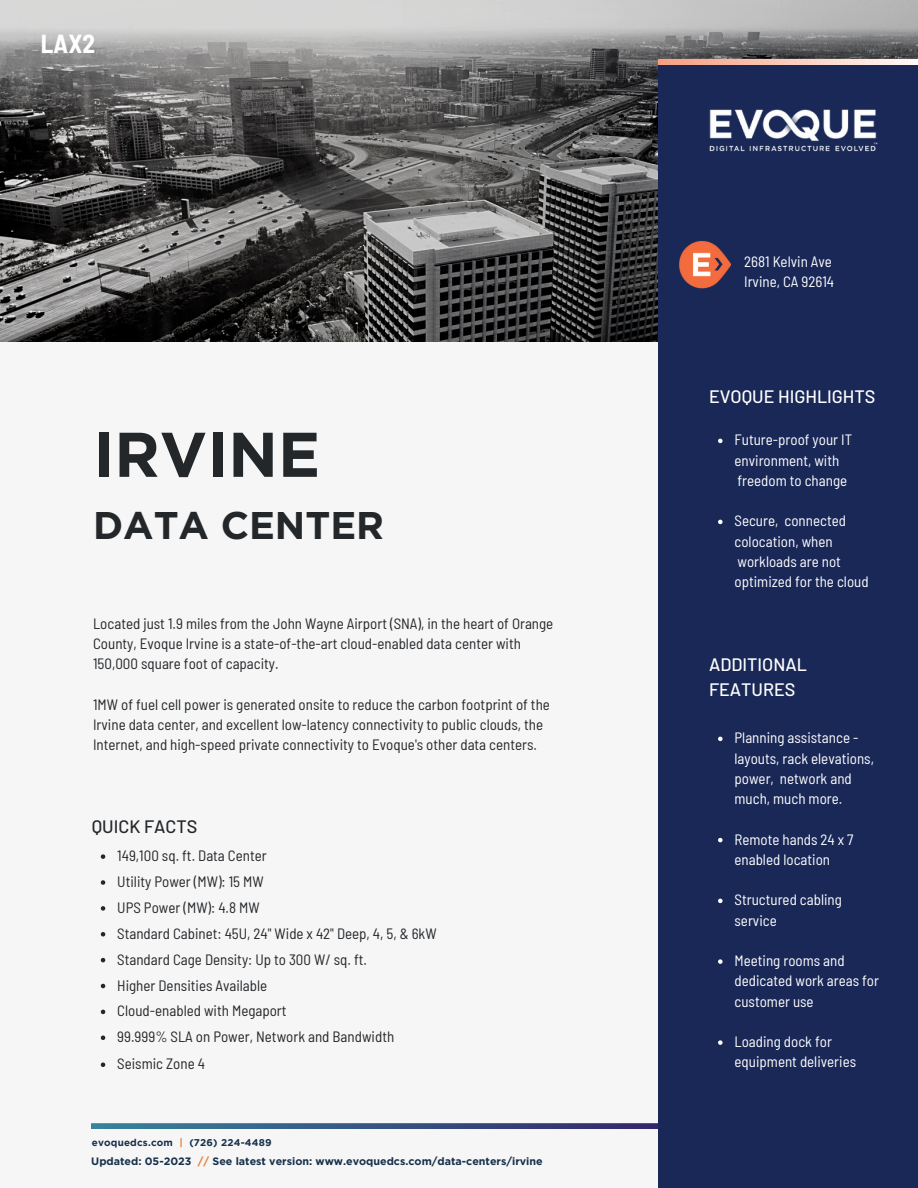
<style>
.page{position:relative;width:918px;height:1188px;background:#fff}
.page>*{position:absolute;margin:0;border:0;box-sizing:border-box;transform-origin:0 0}
.t1{font:700 63px "Gotham";color:#24272a}
.t2{font:700 38.55px "Gotham";color:#24272a}
.t3{font:700 semi-condensed 25.5px "Barlow";color:#fff}
.t4{font:500 18px/24.8px "Barlow";color:#fff}
.t5{font:500 18px "Barlow";color:#24272a}
.t6{font:semi-condensed 15px/20.2px "Barlow";color:#24272a}
.t7{font:semi-condensed 15px/20.2px "Barlow";color:#fff}
.t8{font:700 10.65px "Gotham";color:#16304b}
.t9{font:700 9.9px "Gotham";letter-spacing:.02em;color:#16304b}
.s1{color:#e47e3d}
</style>
<div class="page">
<img style="left:0;top:0;width:918px;height:342px">
<div style="left:0;top:342px;width:918px;height:846px;background:#f6f6f6"></div>
<svg style="left:91px;top:1123px;width:567px;height:6px;background:#3c5987"></svg>
<div style="left:658px;top:64px;width:260px;height:1124px;background:#192857"></div>
<img style="left:709px;top:109px;width:169px;height:43px">
<svg style="left:658px;top:59px;width:260px;height:5px"></svg>
<img style="left:680px;top:241px;width:51px;height:48px">
<svg style="left:718px;top:737px;width:5px;height:4px"></svg>
<svg style="left:718px;top:838px;width:5px;height:4px"></svg>
<svg style="left:718px;top:899px;width:5px;height:4px"></svg>
<svg style="left:718px;top:959px;width:5px;height:5px"></svg>
<svg style="left:718px;top:1040px;width:5px;height:5px"></svg>
<svg style="left:718px;top:439px;width:5px;height:4px"></svg>
<svg style="left:718px;top:520px;width:5px;height:4px"></svg>
<svg style="left:101px;top:854px;width:4px;height:5px"></svg>
<svg style="left:101px;top:880px;width:4px;height:5px"></svg>
<svg style="left:101px;top:906px;width:4px;height:5px"></svg>
<svg style="left:101px;top:932px;width:4px;height:5px"></svg>
<svg style="left:101px;top:958px;width:4px;height:4px"></svg>
<svg style="left:101px;top:984px;width:4px;height:4px"></svg>
<svg style="left:101px;top:1010px;width:4px;height:4px"></svg>
<svg style="left:101px;top:1036px;width:4px;height:4px"></svg>
<svg style="left:101px;top:1063px;width:4px;height:4px"></svg>
<p class="t3" style="left:41px;top:28px;width:56px">LAX2</p>
<p class="t1" style="left:93px;top:426px;width:229px">IRVINE</p>
<p class="t2" style="left:93px;top:509px;width:293px">DATA CENTER</p>
<p class="t6" style="left:93px;top:612px;width:462px">Located just 1.9 miles from the John Wayne Airport (SNA), in the heart of Orange<br>County, Evoque Irvine is a state-of-the-art cloud-enabled data center with<br>150,000 square foot of capacity.</p>
<p class="t6" style="left:93px;top:693px;width:458px">1MW of fuel cell power is generated onsite to reduce the carbon footprint of the<br>Irvine data center, and excellent low-latency connectivity to public clouds, the<br>Internet, and high-speed private connectivity to Evoque's other data centers.</p>
<p class="t5" style="left:92px;top:815px;width:107px">QUICK FACTS</p>
<p class="t6" style="left:117px;top:845px;width:151px">149,100 sq. ft. Data Center</p>
<p class="t6" style="left:117px;top:871px;width:148px">Utility Power (MW): 15 MW</p>
<p class="t6" style="left:117px;top:897px;width:144px">UPS Power (MW): 4.8 MW</p>
<p class="t6" style="left:117px;top:923px;width:321px">Standard Cabinet: 45U, 24" Wide x 42" Deep, 4, 5, &amp; 6kW</p>
<p class="t6" style="left:117px;top:949px;width:251px">Standard Cage Density: Up to 300 W/ sq. ft.</p>
<p class="t6" style="left:117px;top:974px;width:152px">Higher Densities Available</p>
<p class="t6" style="left:117px;top:1000px;width:171px">Cloud-enabled with Megaport</p>
<p class="t6" style="left:117px;top:1026px;width:279px">99.999% SLA on Power, Network and Bandwidth</p>
<p class="t6" style="left:117px;top:1053px;width:89px">Seismic Zone 4</p>
<p class="t9" style="left:92px;top:1138px;width:181px">evoquedcs.com <span class="s1">|</span> (726) 224-4489</p>
<p class="t8" style="left:91px;top:1156px;width:453px">Updated: 05-2023 <span class="s1">//</span> See latest version: www.evoquedcs.com/data-centers/irvine</p>
<p class="t7" style="left:744px;top:251px;width:89px">2681 Kelvin Ave</p>
<p class="t7" style="left:744px;top:271px;width:92px">Irvine, CA 92614</p>
<p class="t4" style="left:709px;top:383px;width:168px">EVOQUE HIGHLIGHTS</p>
<p class="t7" style="left:735px;top:429px;width:119px">Future-proof your IT environment, with freedom to change</p>
<p class="t7" style="left:735px;top:510px;width:136px">Secure, connected colocation, when workloads are not optimized for the cloud</p>
<p class="t4" style="left:709px;top:652px;width:100px">ADDITIONAL<br>FEATURES</p>
<p class="t7" style="left:735px;top:727px;width:141px">Planning assistance - layouts, rack elevations, power, network and much, much more.</p>
<p class="t7" style="left:735px;top:828px;width:120px">Remote hands 24 x 7 enabled location</p>
<p class="t7" style="left:735px;top:889px;width:109px">Structured cabling service</p>
<p class="t7" style="left:735px;top:950px;width:146px">Meeting rooms and dedicated work areas for customer use</p>
<p class="t7" style="left:735px;top:1031px;width:123px">Loading dock for equipment deliveries</p>
</div>
